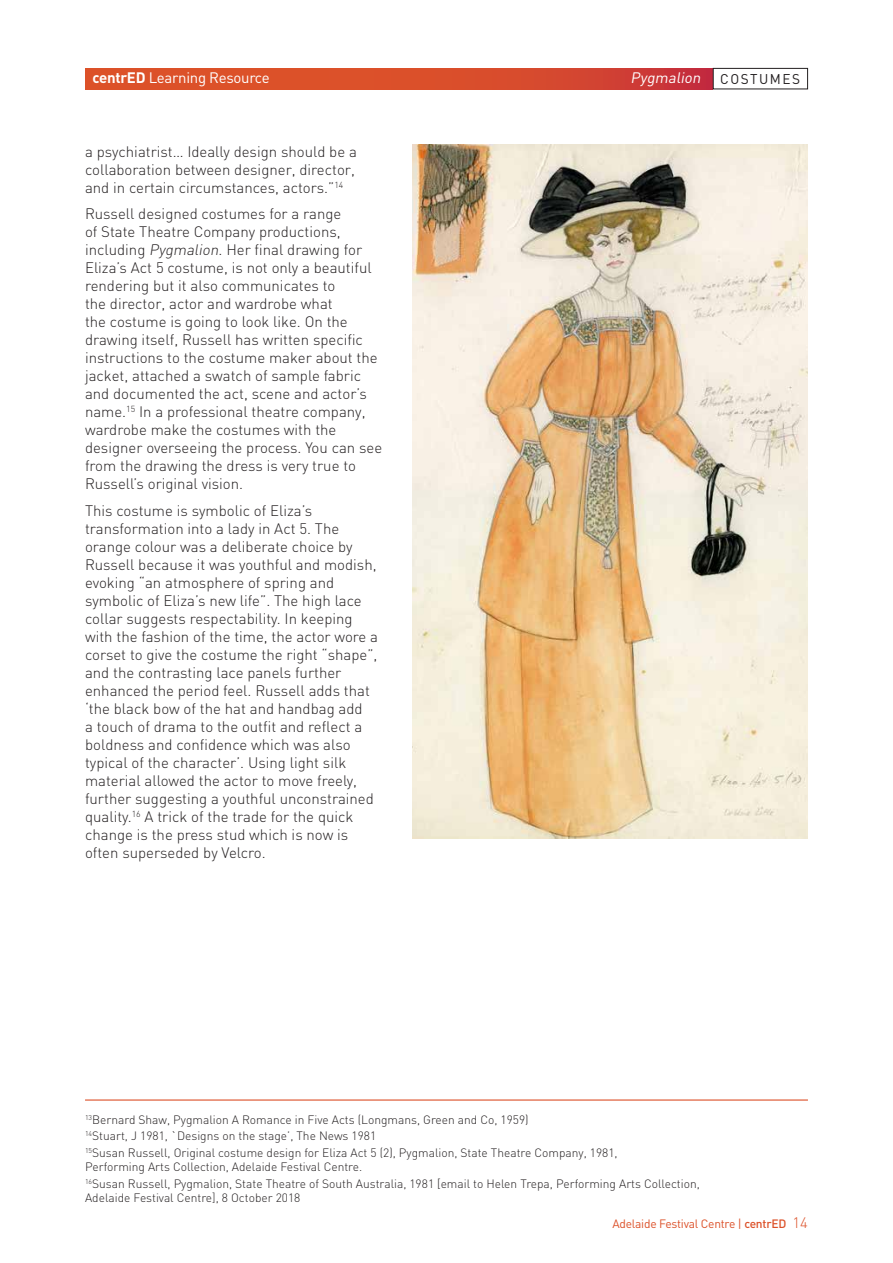
<style>
.page{position:relative;width:893px;height:1263px;background:#fff}
.page>*{position:absolute;margin:0;border:0;box-sizing:border-box;transform-origin:0 0}
.t1{font:300 15px/18px "DIN";color:#231f20}
.t2{font:15px "DIN";letter-spacing:-.02em;color:#fff}
.t3{font:italic 15px "DIN";color:#fff}
.t4{font:13.95px "DIN";letter-spacing:.11em;color:#231f20}
.t5{font:300 12px/16.5px "DIN";color:#231f20}
.t6{font:12px "DIN";letter-spacing:-.02em;color:#dc5129}
.s1{font-weight:700}
.s2{font-style:italic}
.s3{font-weight:500}
.s4{font-weight:300;font-size:15px}
</style>
<div class="page">
<svg style="left:85px;top:68px;width:628px;height:21px;background:#d74a2d"></svg>
<div style="left:713px;top:68px;width:95px;height:21px;border:1px solid #231f20"></div>
<hr style="left:85px;top:1099px;width:723px;height:1px;background:#dc5129">
<img style="left:412px;top:145px;width:396px;height:693px">
<p class="t2" style="left:93px;top:69px;width:179px"><span class="s1">centrED</span> Learning Resource</p>
<p class="t3" style="left:631px;top:69px;width:74px">Pygmalion</p>
<p class="t4" style="left:720px;top:70px;width:81px">COSTUMES</p>
<p class="t1" style="left:85px;top:142px;width:273px">a psychiatrist… Ideally design should be a collaboration between designer, director, and in certain circumstances, actors.”<sup>14</sup></p>
<p class="t1" style="left:85px;top:205px;width:299px">Russell designed costumes for a range<br>of State Theatre Company productions, including <span class="s2">Pygmalion</span>. Her final drawing for Eliza’s Act 5 costume, is not only a beautiful rendering but it also communicates to<br>the director, actor and wardrobe what<br>the costume is going to look like. On the drawing itself, Russell has written specific instructions to the costume maker about the jacket, attached a swatch of sample fabric and documented the act, scene and actor’s name.<sup>15</sup> In a professional theatre company, wardrobe make the costumes with the designer overseeing the process. You can see from the drawing the dress is very true to Russell’s original vision.</p>
<p class="t1" style="left:85px;top:501px;width:295px">This costume is symbolic of Eliza’s transformation into a lady in Act 5. The orange colour was a deliberate choice by Russell because it was youthful and modish, evoking “an atmosphere of spring and symbolic of Eliza’s new life”. The high lace collar suggests respectability. In keeping with the fashion of the time, the actor wore a corset to give the costume the right “shape”, and the contrasting lace panels further enhanced the period feel. Russell adds that ‘the black bow of the hat and handbag add<br>a touch of drama to the outfit and reflect a boldness and confidence which was also typical of the character’. Using light silk material allowed the actor to move freely, further suggesting a youthful unconstrained quality.<sup>16</sup> A trick of the trade for the quick change is the press stud which is now is often superseded by Velcro.</p>
<p class="t5" style="left:85px;top:1111px;width:534px"><sup>13</sup>Bernard Shaw, Pygmalion A Romance in Five Acts (Longmans, Green and Co, 1959)<br><sup>14</sup>Stuart, J 1981, `Designs on the stage’, The News 1981<br><sup>15</sup>Susan Russell, Original costume design for Eliza Act 5 (2), Pygmalion, State Theatre Company, 1981,</p>
<p class="t5" style="left:85px;top:1158px;width:616px">Performing Arts Collection, Adelaide Festival Centre.<br><sup>16</sup>Susan Russell, Pygmalion, State Theatre of South Australia, 1981 [email to Helen Trepa, Performing Arts Collection,</p>
<p class="t5" style="left:85px;top:1189px;width:217px">Adelaide Festival Centre], 8 October 2018</p>
<p class="t6" style="left:612px;top:1216px;width:197px">Adelaide Festival Centre | <span class="s3">centrED</span> <span class="s4">14</span></p>
</div>
